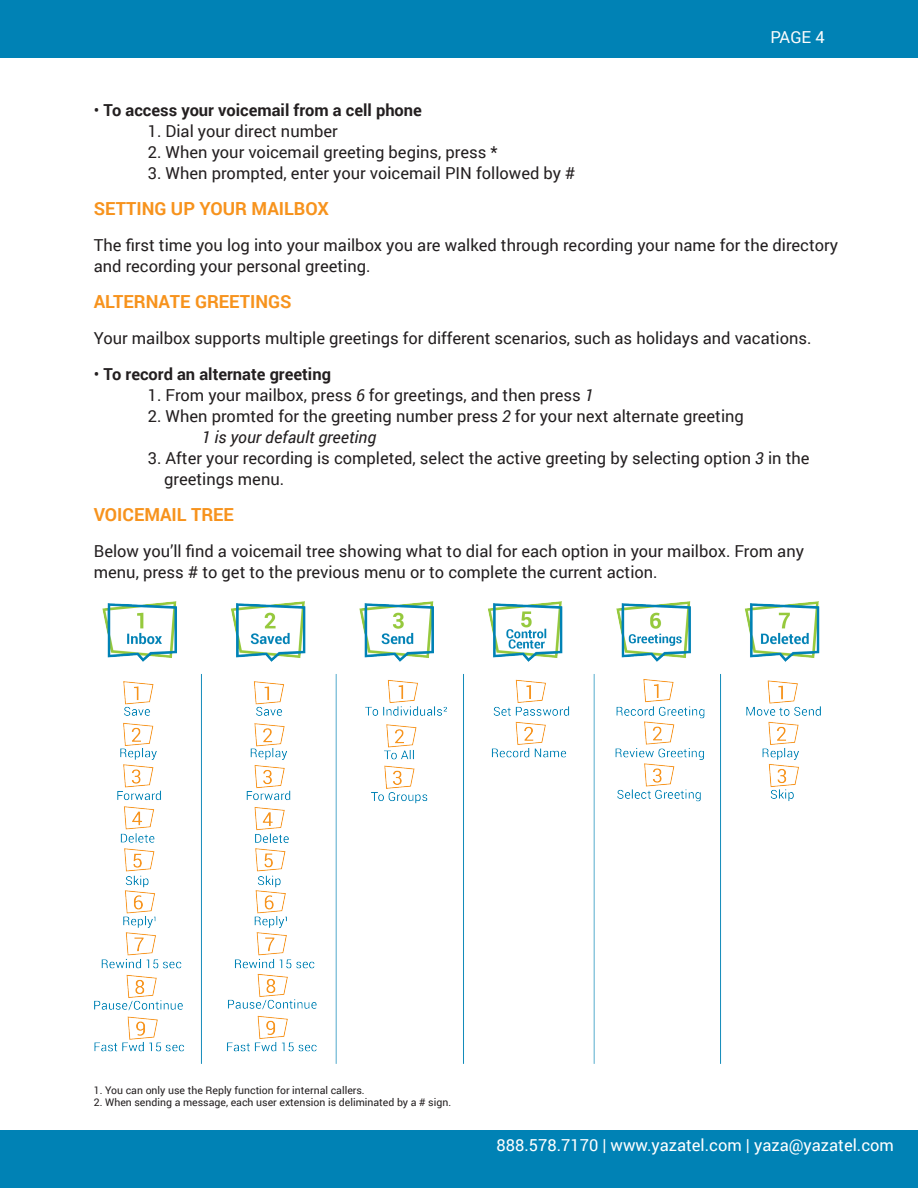
<style>
.page{position:relative;width:918px;height:1188px;background:#fff}
.page>*{position:absolute;margin:0;border:0;box-sizing:border-box;transform-origin:0 0}
.t1{font:700 18px "Roboto";color:#f7931d}
.t2{font:16.5px/21px "Roboto";color:#231f20}
.t3{font:700 16.5px "Roboto";color:#231f20}
.t4{font:16.5px "Roboto";color:#fff}
.t5{font:italic 16.5px "Roboto";color:#231f20}
.t6{font:16.5px "Roboto";color:#fcfcfc}
.t7{font:10.5px "Roboto";color:#231f20}
.s1{font-weight:400}
.s2{font-style:italic}
</style>
<div class="page">
<div style="left:0;top:1130px;width:918px;height:58px;background:#0082b5"></div>
<div style="left:0;top:0;width:918px;height:58px;background:#0082b5"></div>
<img style="left:94px;top:602px;width:727px;height:461px">
<p class="t6" style="left:771px;top:26px;width:56px">PAGE 4</p>
<p class="t3" style="left:94px;top:98px;width:330px"><span class="s1">•</span> To access your voicemail from a cell phone</p>
<p class="t2" style="left:148px;top:120px;width:192px">1. Dial your direct number</p>
<p class="t2" style="left:148px;top:141px;width:351px">2. When your voicemail greeting begins, press *</p>
<p class="t2" style="left:148px;top:162px;width:429px">3. When prompted, enter your voicemail PIN followed by #</p>
<p class="t1" style="left:94px;top:196px;width:237px">SETTING UP YOUR MAILBOX</p>
<p class="t2" style="left:94px;top:234px;width:746px">The first time you log into your mailbox you are walked through recording your name for the directory and recording your personal greeting.</p>
<p class="t1" style="left:94px;top:289px;width:199px">ALTERNATE GREETINGS</p>
<p class="t2" style="left:94px;top:327px;width:719px">Your mailbox supports multiple greetings for different scenarios, such as holidays and vacations.</p>
<p class="t3" style="left:94px;top:362px;width:239px"><span class="s1">•</span> To record an alternate greeting</p>
<p class="t2" style="left:148px;top:384px;width:447px">1. From your mailbox, press <span class="s2">6</span> for greetings, and then press <span class="s2">1</span></p>
<p class="t2" style="left:148px;top:405px;width:598px">2. When promted for the greeting number press <span class="s2">2</span> for your next alternate greeting</p>
<p class="t5" style="left:202px;top:426px;width:176px">1 is your default greeting</p>
<p class="t2" style="left:164px;top:447px;width:647px;text-indent:-16px">3. After your recording is completed, select the active greeting by selecting option <span class="s2">3</span> in the greetings menu.</p>
<p class="t1" style="left:94px;top:502px;width:142px">VOICEMAIL TREE</p>
<p class="t2" style="left:94px;top:540px;width:712px">Below you’ll find a voicemail tree showing what to dial for each option in your mailbox. From any menu, press # to get to the previous menu or to complete the current action.</p>
<p class="t7" style="left:94px;top:1083px;width:273px">1. You can only use the Reply function for internal callers.</p>
<p class="t7" style="left:94px;top:1095px;width:359px">2. When sending a message, each user extension is deliminated by a # sign.</p>
<p class="t4" style="left:497px;top:1134px;width:399px">888.578.7170 | www.yazatel.com | yaza@yazatel.com</p>
</div>
